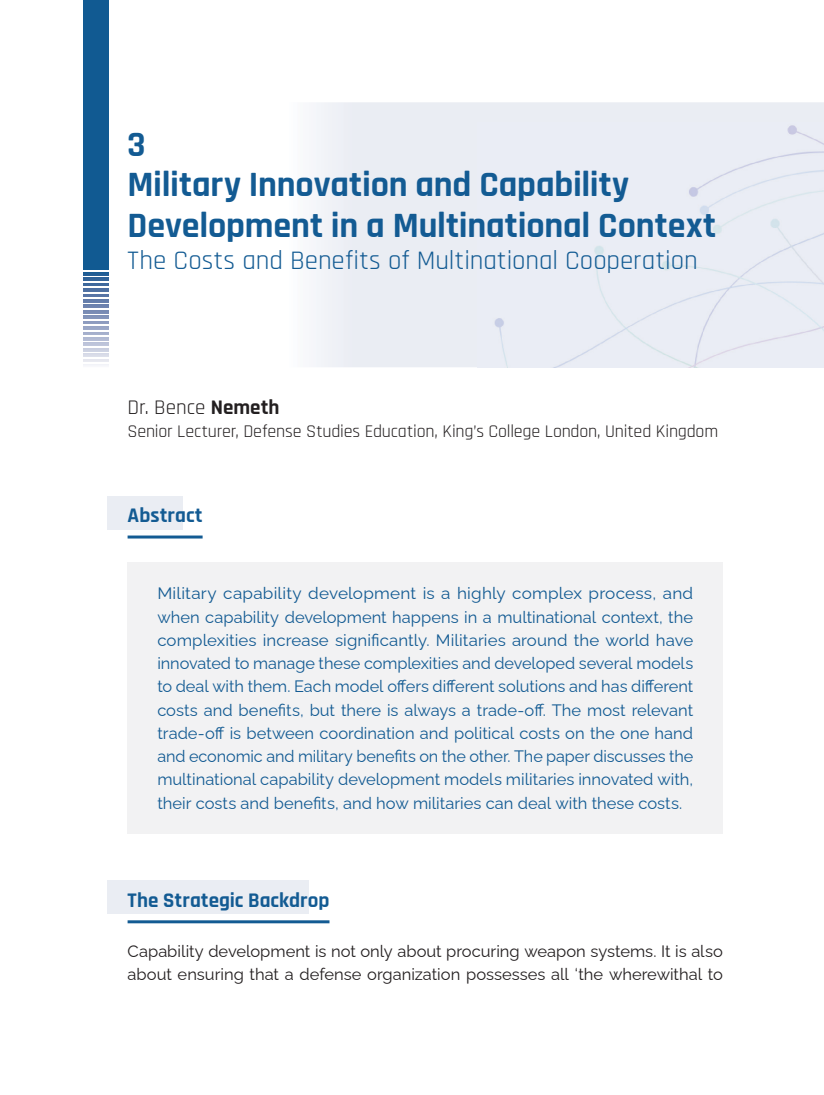
<style>
.page{position:relative;width:824px;height:1095px;background:#fff}
.page>*{position:absolute;margin:0;border:0;box-sizing:border-box;transform-origin:0 0}
.t1{font:700 36px/40.5px "Rajdhani";letter-spacing:-.005em;color:#135b93}
.t2{font:27px "Rajdhani";color:#135b93}
.t3{font:700 21px "Rajdhani";letter-spacing:.005em;color:#135b93}
.t4{font:21px "Rajdhani";color:#231f20}
.t5{font:18px "Rajdhani";letter-spacing:-.01em;color:#231f20}
.t6{font:16.5px/23.2px "Raleway";color:#135b93;text-align:justify;scale:1.04 1}
.t7{font:16.5px/23.2px "Raleway";color:#231f20}
.s1{font-weight:700}
</style>
<div class="page">
<div style="left:316px;top:102px;width:508px;height:265px;background:#eaedf3"></div>
<div style="left:478px;top:122px;width:346px;height:245px;background:#eaedf5"></div>
<div style="left:84px;top:0;width:25px;height:270px;background:#115a92"></div>
<hr style="left:84px;top:272px;width:25px;height:3px;background:#1f5d94">
<hr style="left:84px;top:305px;width:25px;height:3px;background:#6e83af">
<hr style="left:84px;top:289px;width:25px;height:2px;background:#4d6fa1">
<hr style="left:84px;top:321px;width:25px;height:3px;background:#8e9cc0">
<hr style="left:84px;top:337px;width:25px;height:3px;background:#b1bad3">
<hr style="left:84px;top:278px;width:25px;height:2px;background:#306298">
<hr style="left:84px;top:310px;width:25px;height:3px;background:#788bb4">
<hr style="left:84px;top:294px;width:25px;height:3px;background:#5875a5">
<hr style="left:84px;top:327px;width:25px;height:2px;background:#9aa6c6">
<hr style="left:84px;top:343px;width:25px;height:3px;background:#bec4da">
<hr style="left:84px;top:283px;width:25px;height:3px;background:#3f699c">
<hr style="left:84px;top:316px;width:25px;height:2px;background:#8394ba">
<hr style="left:84px;top:299px;width:25px;height:3px;background:#637caa">
<hr style="left:84px;top:332px;width:25px;height:3px;background:#a5b0cc">
<hr style="left:84px;top:348px;width:25px;height:3px;background:#cacfe0">
<hr style="left:84px;top:354px;width:25px;height:2px;background:#d9dce8">
<hr style="left:84px;top:359px;width:25px;height:3px;background:#e7e8ef">
<hr style="left:84px;top:365px;width:25px;height:2px;background:#f6f7fa">
<div style="left:107px;top:496px;width:75px;height:33px;background:#eaedf3"></div>
<hr style="left:128px;top:535px;width:75px;height:3px;background:#135b93">
<div style="left:128px;top:562px;width:595px;height:272px;background:#f2f2f3"></div>
<div style="left:107px;top:880px;width:202px;height:34px;background:#eaedf3"></div>
<hr style="left:128px;top:920px;width:201px;height:3px;background:#135b93">
<h1 class="t1" style="left:128px;top:125px;width:590px">3<br>Military Innovation and Capability<br>Development in a Multinational Context</h1>
<h2 class="t2" style="left:128px;top:245px;width:572px">The Costs and Benefits of Multinational Cooperation</h2>
<p class="t4" style="left:128px;top:395px;width:153px">Dr. Bence <span class="s1">Nemeth</span></p>
<p class="t5" style="left:128px;top:421px;width:592px">Senior Lecturer, Defense Studies Education, King’s College London, United Kingdom</p>
<p class="t3" style="left:128px;top:502px;width:76px">Abstract</p>
<p class="t6" style="left:157px;top:580px;width:517px">Military capability development is a highly complex process, and when capability development happens in a multinational context, the complexities increase significantly. Militaries around the world have innovated to manage these complexities and developed several models to deal with them. Each model offers different solutions and has different costs and benefits, but there is always a trade-off. The most relevant trade-off is between coordination and political costs on the one hand and economic and military benefits on the other. The paper discusses the multinational capability development models militaries innovated with, their costs and benefits, and how militaries can deal with these costs.</p>
<p class="t3" style="left:128px;top:887px;width:203px">The Strategic Backdrop</p>
<p class="t7" style="left:128px;top:938px;width:597px">Capability development is not only about procuring weapon systems. It is also about ensuring that a defense organization possesses all ‘the wherewithal to</p>
</div>
